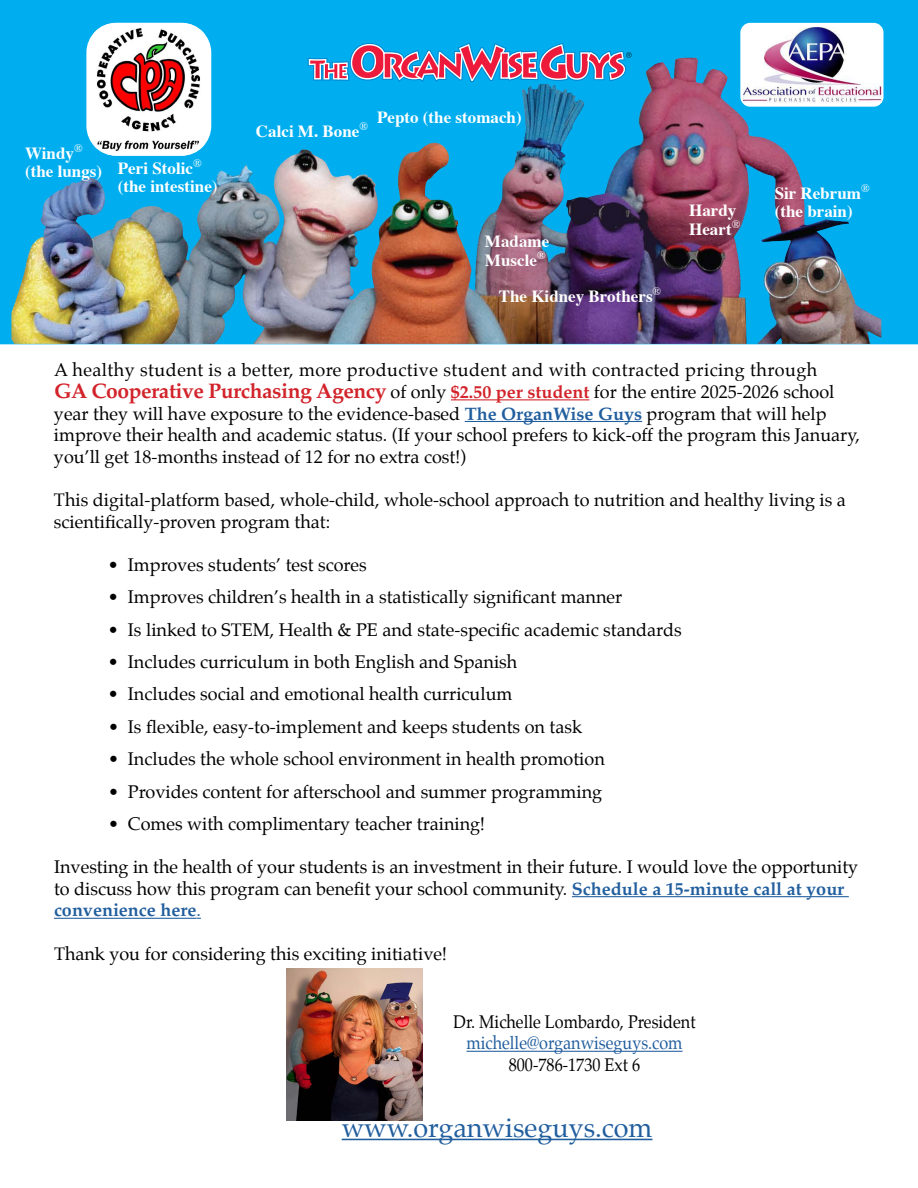
<style>
.page{position:relative;width:918px;height:1188px;background:#fff}
.page>*{position:absolute;margin:0;border:0;box-sizing:border-box;transform-origin:0 0}
.t1{font:27px "Palatino";color:#215e9e}
.t2{font:18px/21.9px "Palatino";color:#000}
.t3{font:18px "Palatino";color:#000;scale:.9 1}
.t4{font:18px "Palatino";color:#215e9e;scale:.9 1}
.t5{font:700 17.1px/19.5px "Times";color:#fff}
.s1{font-weight:400}
.s2{font-weight:700;font-size:21px;color:#d2232a}
.s3{font-weight:700;color:#d2232a}
.s4{font-weight:700;color:#215e9e}
.s5{color:#215e9e}
</style>
<div class="page">
<img style="left:0;top:0;width:918px;height:344px">
<img style="left:349px;top:60px;width:326px;height:239px">
<svg style="left:306px;top:40px;width:326px;height:45px;background:#688ebc"></svg>
<div style="left:740px;top:23px;width:143px;height:84px;background:#fff;border-radius:10px"></div>
<img style="left:743px;top:27px;width:139px;height:75px">
<div style="left:86px;top:23px;width:125px;height:133px;background:#fff;border-radius:30px"></div>
<img style="left:94px;top:23px;width:110px;height:133px">
<hr style="left:342px;top:1139px;width:310px;height:1px;background:#215e9e">
<img style="left:287px;top:968px;width:136px;height:152px">
<hr style="left:467px;top:1051px;width:216px;height:1px;background:#215e9e">
<hr style="left:451px;top:399px;width:138px;height:1px;background:#d2232a">
<hr style="left:465px;top:421px;width:177px;height:1px;background:#215e9e">
<hr style="left:572px;top:896px;width:277px;height:1px;background:#215e9e">
<hr style="left:54px;top:918px;width:142px;height:1px;background:#215e9e">
<p class="t5" style="left:25px;top:142px;width:59px">Windy<sup>®</sup></p>
<p class="t5" style="left:25px;top:158px;width:178px">(the lungs) Peri Stolic<sup>®</sup></p>
<p class="t5" style="left:118px;top:175px;width:101px">(the intestine<span class="s1">)</span></p>
<p class="t5" style="left:256px;top:105px;width:267px">Calci M. Bone<sub>®</sub> Pepto (the stomach)</p>
<p class="t5" style="left:485px;top:230px;width:66px">Madame<br>Muscle<sup>®</sup></p>
<p class="t5" style="left:499px;top:285px;width:164px">The Kidney Brothers<sup>®</sup></p>
<p class="t5" style="left:689px;top:198px;width:53px">Hardy<br>Heart<sup>®</sup></p>
<p class="t5" style="left:775px;top:182px;width:96px;line-height:18.5px">Sir Rebrum<sup>® </sup>(the brain)</p>
<p class="t2" style="left:54px;top:360px;width:807px">A healthy student is a better, more productive student and with contracted pricing through<br><span class="s2">GA Cooperative Purchasing Agency</span> of only <span class="s3">$2.50 per student</span> for the entire 2025-2026 school year they will have exposure to the evidence-based <span class="s4">The OrganWise Guys</span> program that will help improve their health and academic status. (If your school prefers to kick-off the program this January, you’ll get 18-months instead of 12 for no extra cost!)</p>
<p class="t2" style="left:54px;top:491px;width:793px">This digital-platform based, whole-child, whole-school approach to nutrition and healthy living is a scientifically-proven program that:</p>
<p class="t2" style="left:108px;top:555px;width:260px">• Improves students’ test scores</p>
<p class="t2" style="left:108px;top:588px;width:516px">• Improves children’s health in a statistically significant manner</p>
<p class="t2" style="left:108px;top:620px;width:575px">• Is linked to STEM, Health &amp; PE and state-specific academic standards</p>
<p class="t2" style="left:108px;top:652px;width:411px">• Includes curriculum in both English and Spanish</p>
<p class="t2" style="left:108px;top:685px;width:406px">• Includes social and emotional health curriculum</p>
<p class="t2" style="left:108px;top:717px;width:476px">• Is flexible, easy-to-implement and keeps students on task</p>
<p class="t2" style="left:108px;top:750px;width:498px">• Includes the whole school environment in health promotion</p>
<p class="t2" style="left:108px;top:782px;width:496px">• Provides content for afterschool and summer programming</p>
<p class="t2" style="left:108px;top:814px;width:379px">• Comes with complimentary teacher training!</p>
<p class="t2" style="left:54px;top:858px;width:806px">Investing in the health of your students is an investment in their future. I would love the opportunity to discuss how this program can benefit your school community. <span class="s4">Schedule a 15-minute call at your convenience here</span><span class="s5">.</span></p>
<p class="t2" style="left:54px;top:944px;width:395px">Thank you for considering this exciting initiative!</p>
<p class="t3" style="left:453px;top:1010px;width:271px">Dr. Michelle Lombardo, President</p>
<p class="t4" style="left:467px;top:1032px;width:242px">michelle@organwiseguys.com</p>
<p class="t3" style="left:509px;top:1053px;width:148px">800-786-1730 Ext 6</p>
<h1 class="t1" style="left:342px;top:1110px;width:312px">www.organwiseguys.com</h1>
</div>
